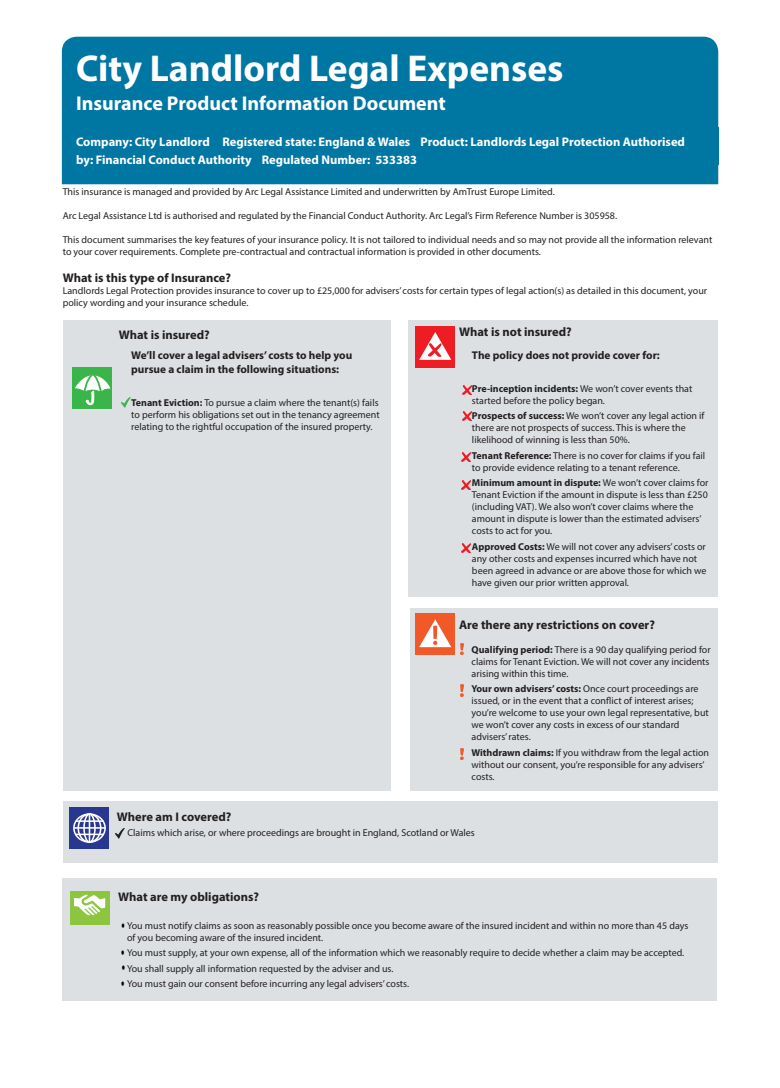
<style>
.page{position:relative;width:780px;height:1088px;background:#fff}
.page>*{position:absolute;margin:0;border:0;box-sizing:border-box;transform-origin:0 0}
.Form_title{font:700 37.5px "Myriad Pro";color:#fff}
.t1{font:20.62px/26.4px "Myriad Pro";color:#000;scale:.58 1}
.Form_sub_title{font:700 20px "Myriad Pro";color:#fff}
.Company_Product_head{font:700 12.5px/18px "Myriad Pro";color:#fff}
.t2{font:700 12.5px "Myriad Pro";color:#231f20}
.t3{font:700 11.25px/13.5px "Myriad Pro";color:#231f20}
.t4{font:10px/12px "Myriad Pro";color:#231f20}
.s1{font-weight:700}
</style>
<div class="page">
<div style="left:63px;top:320px;width:327px;height:471px;background:#dde0e2"></div>
<div style="left:408px;top:320px;width:309px;height:277px;background:#dde0e2"></div>
<svg style="left:121px;top:397px;width:9px;height:10px"></svg>
<div style="left:73px;top:368px;width:39px;height:41px;background:#3ab54a"></div>
<svg style="left:75px;top:371px;width:36px;height:34px"></svg>
<div style="left:415px;top:326px;width:40px;height:42px;background:#ee1d23"></div>
<svg style="left:419px;top:332px;width:32px;height:28px"></svg>
<svg style="left:462px;top:412px;width:9px;height:9px"></svg>
<svg style="left:462px;top:385px;width:9px;height:9px"></svg>
<svg style="left:461px;top:452px;width:9px;height:9px"></svg>
<svg style="left:461px;top:543px;width:9px;height:9px"></svg>
<svg style="left:461px;top:480px;width:9px;height:9px"></svg>
<div style="left:62px;top:37px;width:656px;height:147px;background:#0076a3"></div>
<div style="left:410px;top:608px;width:307px;height:183px;background:#dde0e2"></div>
<div style="left:415px;top:614px;width:40px;height:41px;background:#f15929"></div>
<svg style="left:419px;top:619px;width:32px;height:28px"></svg>
<svg style="left:461px;top:644px;width:3px;height:11px"></svg>
<svg style="left:460px;top:685px;width:3px;height:11px"></svg>
<svg style="left:460px;top:749px;width:3px;height:11px"></svg>
<div style="left:63px;top:801px;width:654px;height:61px;background:#dde0e2"></div>
<svg style="left:116px;top:828px;width:9px;height:10px"></svg>
<svg style="left:70px;top:808px;width:39px;height:41px"></svg>
<div style="left:73px;top:813px;width:33px;height:30px;border:2px solid #fff;border-radius:50%"></div>
<div style="left:77px;top:813px;width:24px;height:30px;border:2px solid #fff;border-radius:50%"></div>
<div style="left:83px;top:813px;width:13px;height:30px;border:2px solid #fff;border-radius:50%"></div>
<svg style="left:89px;top:814px;width:1px;height:29px"></svg>
<hr style="left:76px;top:820px;width:28px;height:2px;background:#fff">
<hr style="left:76px;top:833px;width:28px;height:2px;background:#fff">
<hr style="left:74px;top:827px;width:31px;height:2px;background:#fff">
<div style="left:63px;top:878px;width:654px;height:122px;background:#dde0e2"></div>
<div style="left:70px;top:891px;width:39px;height:33px;background:#8bc63e"></div>
<svg style="left:74px;top:894px;width:32px;height:22px"></svg>
<p class="Form_title" style="left:76px;top:44px;width:489px">City Landlord Legal Expenses</p>
<p class="Form_sub_title" style="left:76px;top:90px;width:371px">Insurance Product Information Document</p>
<p class="Company_Product_head" style="left:76px;top:133px;width:610px">Company: City Landlord Registered state: England &amp; Wales Product: Landlords Legal Protection Authorised by: Financial Conduct Authority Regulated Number: 533383</p>
<p class="t4" style="left:63px;top:186px;width:493px">This insurance is managed and provided by Arc Legal Assistance Limited and underwritten by AmTrust Europe Limited.</p>
<p class="t4" style="left:63px;top:210px;width:556px">Arc Legal Assistance Ltd is authorised and regulated by the Financial Conduct Authority. Arc Legal’s Firm Reference Number is 305958.</p>
<p class="t4" style="left:63px;top:234px;width:651px">This document summarises the key features of your insurance policy. It is not tailored to individual needs and so may not provide all the information relevant to your cover requirements. Complete pre-contractual and contractual information is provided in other documents.</p>
<p class="t2" style="left:63px;top:270px;width:170px">What is this type of Insurance?</p>
<p class="t4" style="left:63px;top:285px;width:646px">Landlords Legal Protection provides insurance to cover up to £25,000 for advisers’ costs for certain types of legal action(s) as detailed in this document, your policy wording and your insurance schedule.</p>
<p class="t2" style="left:119px;top:327px;width:93px">What is insured?</p>
<p class="t3" style="left:131px;top:348px;width:223px">We’ll cover a legal advisers’ costs to help you pursue a claim in the following situations:</p>
<p class="t4" style="left:131px;top:397px;width:250px;text-align:justify"><span class="s1">Tenant Eviction:</span> To pursue a claim where the tenant(s) fails to perform his obligations set out in the tenancy agreement relating to the rightful occupation of the insured property.</p>
<p class="t2" style="left:459px;top:324px;width:114px">What is not insured?</p>
<p class="t3" style="left:472px;top:348px;width:189px">The policy does not provide cover for:</p>
<p class="t4" style="left:472px;top:382px;width:222px"><span class="s1">Pre-inception incidents:</span> We won’t cover events that started before the policy began.</p>
<p class="t4" style="left:472px;top:409px;width:234px"><span class="s1">Prospects of success:</span> We won’t cover any legal action if there are not prospects of success. This is where the likelihood of winning is less than 50%.</p>
<p class="t4" style="left:472px;top:449px;width:235px"><span class="s1">Tenant Reference:</span> There is no cover for claims if you fail to provide evidence relating to a tenant reference.</p>
<p class="t4" style="left:472px;top:477px;width:238px"><span class="s1">Minimum amount in dispute:</span> We won’t cover claims for Tenant Eviction if the amount in dispute is less than £250 (including VAT). We also won’t cover claims where the amount in dispute is lower than the estimated advisers’ costs to act for you.</p>
<p class="t4" style="left:472px;top:540px;width:236px"><span class="s1">Approved Costs:</span> We will not cover any advisers’ costs or any other costs and expenses incurred which have not been agreed in advance or are above those for which we have given our prior written approval.</p>
<p class="t2" style="left:459px;top:616px;width:197px">Are there any restrictions on cover?</p>
<p class="t4" style="left:471px;top:643px;width:240px;text-align:justify"><span class="s1">Qualifying period:</span> There is a 90 day qualifying period for claims for Tenant Eviction. We will not cover any incidents arising within this time.</p>
<p class="t4" style="left:471px;top:682px;width:239px"><span class="s1">Your own advisers’ costs:</span> Once court proceedings are issued, or in the event that a conflict of interest arises; you’re welcome to use your own legal representative, but we won’t cover any costs in excess of our standard advisers’ rates.</p>
<p class="t4" style="left:471px;top:746px;width:239px"><span class="s1">Withdrawn claims:</span> If you withdraw from the legal action without our consent, you’re responsible for any advisers’ costs.</p>
<p class="t2" style="left:117px;top:808px;width:116px">Where am I covered?</p>
<p class="t4" style="left:127px;top:826px;width:349px">Claims which arise, or where proceedings are brought in England, Scotland or Wales</p>
<p class="t2" style="left:118px;top:888px;width:142px">What are my obligations?</p>
<p class="t4" style="left:127px;top:919px;width:562px">You must notify claims as soon as reasonably possible once you become aware of the insured incident and within no more than 45 days of you becoming aware of the insured incident.</p>
<p class="t4" style="left:127px;top:946px;width:558px">You must supply, at your own expense, all of the information which we reasonably require to decide whether a claim may be accepted.</p>
<p class="t4" style="left:127px;top:962px;width:268px">You shall supply all information requested by the adviser and us.</p>
<p class="t4" style="left:127px;top:978px;width:283px">You must gain our consent before incurring any legal advisers’ costs.</p>
<h2 class="t1" style="left:121px;top:911px;width:8px">• •</h2>
<h2 class="t1" style="left:121px;top:957px;width:9px;line-height:16px">• •</h2>
</div>
